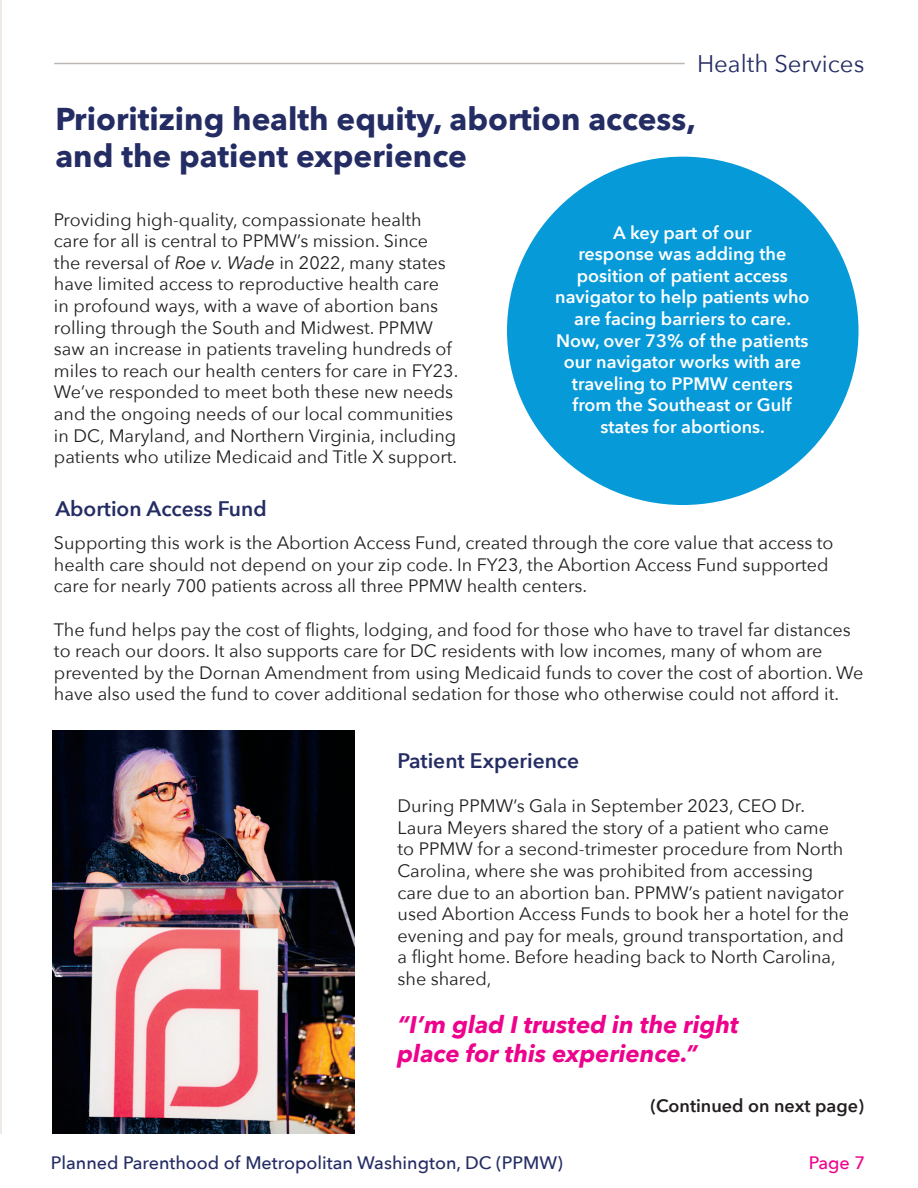
<style>
.page{position:relative;width:918px;height:1188px;background:#fff}
.page>*{position:absolute;margin:0;border:0;box-sizing:border-box;transform-origin:0 0}
.t1{font:700 31.5px/37.8px "Avenir Next";color:#242c64}
.t2{font:italic 700 24px/28.8px "Avenir Next";color:#ed028c}
.t3{font:24px "Avenir Next";color:#242c64}
.t4{font:600 21px "Avenir Next";color:#242c64}
.t5{font:18px/21.6px "Avenir Next";color:#231f20}
.t6{font:600 18px/21.6px "Avenir Next";color:#fff;text-align:center}
.t7{font:500 18px "Avenir Next";color:#242c64}
.t8{font:600 18px "Avenir Next";color:#231f20}
.t9{font:500 18px "Avenir Next";color:#ed028c}
.s1{font-style:italic}
</style>
<div class="page">
<hr style="left:0;top:0;width:1px;height:1133px;background:#efeae5">
<div style="left:507px;top:157px;width:352px;height:348px;background:#069ad9;border-radius:50%"></div>
<hr style="left:54px;top:63px;width:631px;height:1px;background:#bdb7b3">
<img style="left:53px;top:731px;width:301px;height:403px">
<h2 class="t3" style="left:697px;top:43px;width:169px">Health Services</h2>
<h1 class="t1" style="left:56px;top:99px;width:642px">Prioritizing health equity, abortion access, and the patient experience</h1>
<p class="t5" style="left:54px;top:208px;width:406px">Providing high-quality, compassionate health care for all is central to PPMW’s mission. Since the reversal of <span class="s1">Roe v. Wade</span> in 2022, many states have limited access to reproductive health care in profound ways, with a wave of abortion bans rolling through the South and Midwest. PPMW saw an increase in patients traveling hundreds of miles to reach our health centers for care in FY23.<br>We’ve responded to meet both these new needs and the ongoing needs of our local communities in DC, Maryland, and Northern Virginia, including patients who utilize Medicaid and Title X support.</p>
<p class="t4" style="left:56px;top:491px;width:213px">Abortion Access Fund</p>
<p class="t6" style="left:555px;top:221px;width:256px">A key part of our<br>response was adding the position of patient access navigator to help patients who are facing barriers to care.<br>Now, over 73% of the patients our navigator works with are traveling to PPMW centers from the Southeast or Gulf states for abortions.</p>
<p class="t5" style="left:54px;top:531px;width:781px">Supporting this work is the Abortion Access Fund, created through the core value that access to health care should not depend on your zip code. In FY23, the Abortion Access Fund supported care for nearly 700 patients across all three PPMW health centers.</p>
<p class="t5" style="left:54px;top:618px;width:811px">The fund helps pay the cost of flights, lodging, and food for those who have to travel far distances to reach our doors. It also supports care for DC residents with low incomes, many of whom are prevented by the Dornan Amendment from using Medicaid funds to cover the cost of abortion. We have also used the fund to cover additional sedation for those who otherwise could not afford it.</p>
<p class="t4" style="left:398px;top:742px;width:183px">Patient Experience</p>
<p class="t5" style="left:398px;top:794px;width:453px">During PPMW’s Gala in September 2023, CEO Dr.<br>Laura Meyers shared the story of a patient who came to PPMW for a second-trimester procedure from North Carolina, where she was prohibited from accessing care due to an abortion ban. PPMW’s patient navigator used Abortion Access Funds to book her a hotel for the evening and pay for meals, ground transportation, and a flight home. Before heading back to North Carolina, she shared,</p>
<h2 class="t2" style="left:398px;top:1010px;width:343px">“I’m glad I trusted in the right place for this experience.”</h2>
<p class="t8" style="left:650px;top:1090px;width:215px">(Continued on next page)</p>
<p class="t7" style="left:51px;top:1147px;width:514px">Planned Parenthood of Metropolitan Washington, DC (PPMW)</p>
<p class="t9" style="left:809px;top:1147px;width:58px">Page 7</p>
</div>
